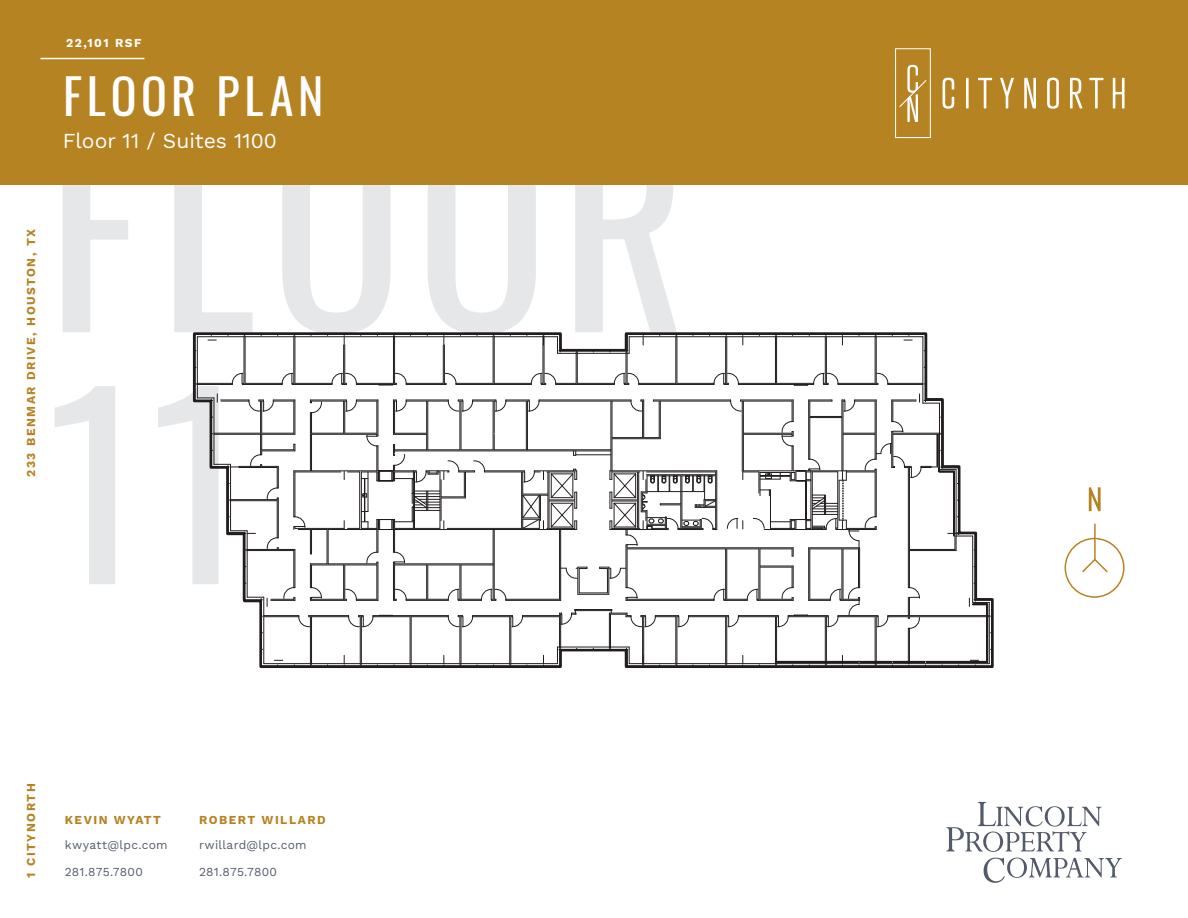
<style>
.page{position:relative;width:1188px;height:918px;background:#fff}
.page>*{position:absolute;margin:0;border:0;box-sizing:border-box;transform-origin:0 0}
.t1{font:244.5px/252px "Oswald";letter-spacing:.055em;color:#e6e7e9}
.t2{font:48px "Oswald";letter-spacing:.1em;color:#fff}
.t3{font:21px "Work Sans";color:#fff}
.t4{font:700 12px "Work Sans";letter-spacing:.125em;color:#b68322}
.t5{font:12px "Work Sans";letter-spacing:.02em;color:#535a69}
.t6{font:700 12px "Work Sans";letter-spacing:.125em;color:#fff}
</style>
<div class="page">
<div style="left:0;top:0;width:1188px;height:185px;background:#b68322"></div>
<hr style="left:40px;top:58px;width:104px;height:1px;background:#fff">
<svg style="left:1064px;top:537px;width:61px;height:61px"></svg>
<svg style="left:1089px;top:487px;width:12px;height:24px"></svg>
<hr style="left:1094px;top:524px;width:2px;height:35px;background:#b68322">
<svg style="left:946px;top:802px;width:176px;height:81px"></svg>
<svg style="left:1024px;top:78px;width:12px;height:30px"></svg>
<svg style="left:1047px;top:78px;width:12px;height:31px"></svg>
<svg style="left:1070px;top:78px;width:13px;height:30px"></svg>
<svg style="left:1089px;top:78px;width:14px;height:30px"></svg>
<svg style="left:1113px;top:78px;width:12px;height:30px"></svg>
<svg style="left:943px;top:78px;width:11px;height:31px"></svg>
<hr style="left:966px;top:78px;width:3px;height:30px;background:#fff">
<svg style="left:978px;top:78px;width:14px;height:30px"></svg>
<svg style="left:1000px;top:78px;width:14px;height:30px"></svg>
<svg style="left:895px;top:48px;width:36px;height:90px"></svg>
<svg style="left:192px;top:332px;width:802px;height:336px"></svg>
<p class="t4" style="left:24px;top:477px;width:249px;rotate:-90deg">233 BENMAR DRIVE, HOUSTON, TX</p>
<p class="t6" style="left:66px;top:36px;width:77px">22,101 RSF</p>
<h2 class="t2" style="left:63px;top:53px;width:262px">FLOOR PLAN</h2>
<h3 class="t3" style="left:63px;top:128px;width:216px">Floor 11 / Suites 1100</h3>
<h1 class="t1" style="left:47px;top:83px;width:641px">FLOOR<br>11</h1>
<p class="t4" style="left:24px;top:878px;width:95px;rotate:-90deg">1 CITYNORTH</p>
<p class="t4" style="left:65px;top:813px;width:98px">KEVIN WYATT</p>
<p class="t5" style="left:65px;top:838px;width:104px">kwyatt@lpc.com</p>
<p class="t5" style="left:65px;top:865px;width:80px">281.875.7800</p>
<p class="t4" style="left:199px;top:813px;width:128px">ROBERT WILLARD</p>
<p class="t5" style="left:199px;top:838px;width:109px">rwillard@lpc.com</p>
<p class="t5" style="left:199px;top:865px;width:80px">281.875.7800</p>
</div>
